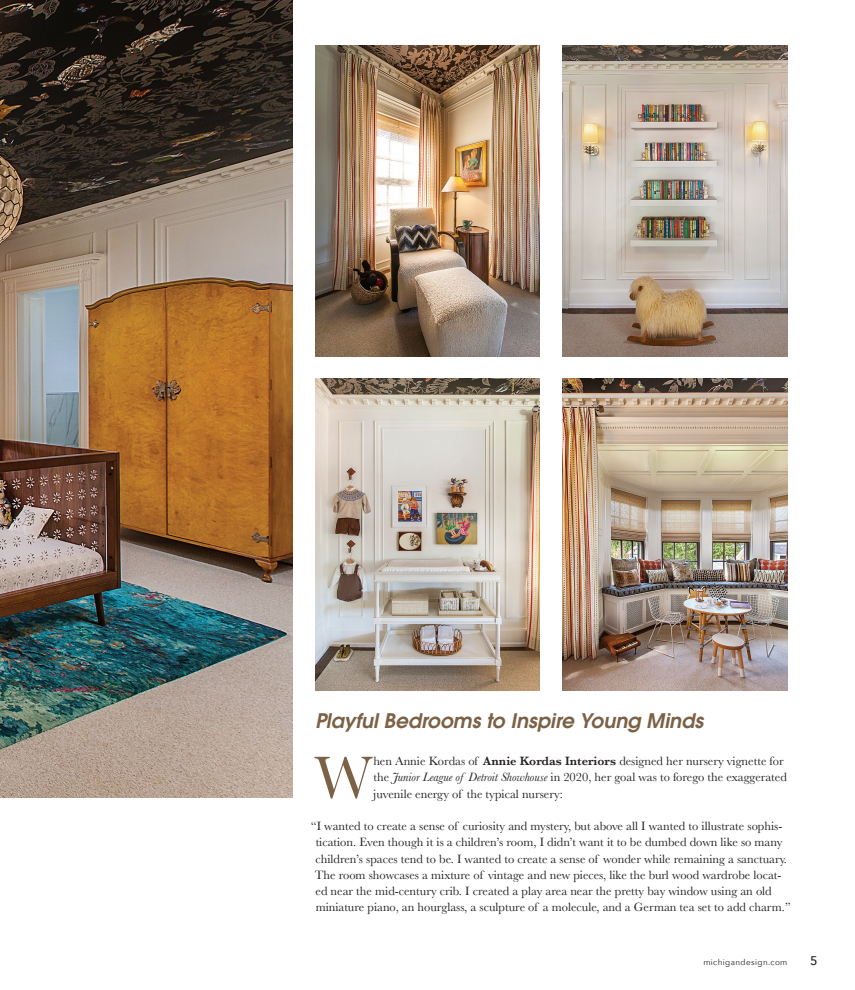
<style>
.page{position:relative;width:855px;height:990px;background:#fff}
.page>*{position:absolute;margin:0;border:0;box-sizing:border-box;transform-origin:0 0}
.t1{font:61.62px "Baskerville";color:#7b6145}
.t2{font:italic 600 20px "ITC Avant Garde Std";color:#7b6145}
.t3{font:12.5px/16.2px "Baskerville";color:#231f20}
.t4{font:500 12.5px "Avenir Next";color:#231f20}
.t5{font:8.12px "Avenir Next";letter-spacing:.045em;color:#231f20}
.s1{font-weight:600}
.s2{font-style:italic}
</style>
<div class="page">
<img style="left:0;top:0;width:292px;height:798px">
<img style="left:315px;top:45px;width:225px;height:311px">
<img style="left:315px;top:379px;width:225px;height:311px">
<img style="left:562px;top:45px;width:226px;height:311px">
<img style="left:562px;top:379px;width:226px;height:311px">
<h2 class="t2" style="left:315px;top:707px;width:390px">Playful Bedrooms to Inspire Young Minds</h2>
<h1 class="t1" style="left:314px;top:738px;width:60px">W</h1>
<p class="t3" style="left:373px;top:753px;width:415px">hen Annie Kordas of <span class="s1">Annie Kordas Interiors</span> designed her nursery vignette for the <span class="s2">Junior League of Detroit Showhouse</span> in 2020, her goal was to forego the exaggerated juvenile energy of the typical nursery:</p>
<p class="t3" style="left:315px;top:818px;width:478px;text-indent:-4px">“I wanted to create a sense of curiosity and mystery, but above all I wanted to illustrate sophis&shy;tication. Even though it is a children’s room, I didn’t want it to be dumbed down like so many children’s spaces tend to be. I wanted to create a sense of wonder while remaining a sanctuary.<br>The room showcases a mixture of vintage and new pieces, like the burl wood wardrobe locat&shy;ed near the mid-century crib. I created a play area near the pretty bay window using an old miniature piano, an hourglass, a sculpture of a molecule, and a German tea set to add charm.”</p>
<p class="t5" style="left:703px;top:956px;width:86px">michigandesign.com</p>
<p class="t4" style="left:810px;top:950px;width:9px">5</p>
</div>
